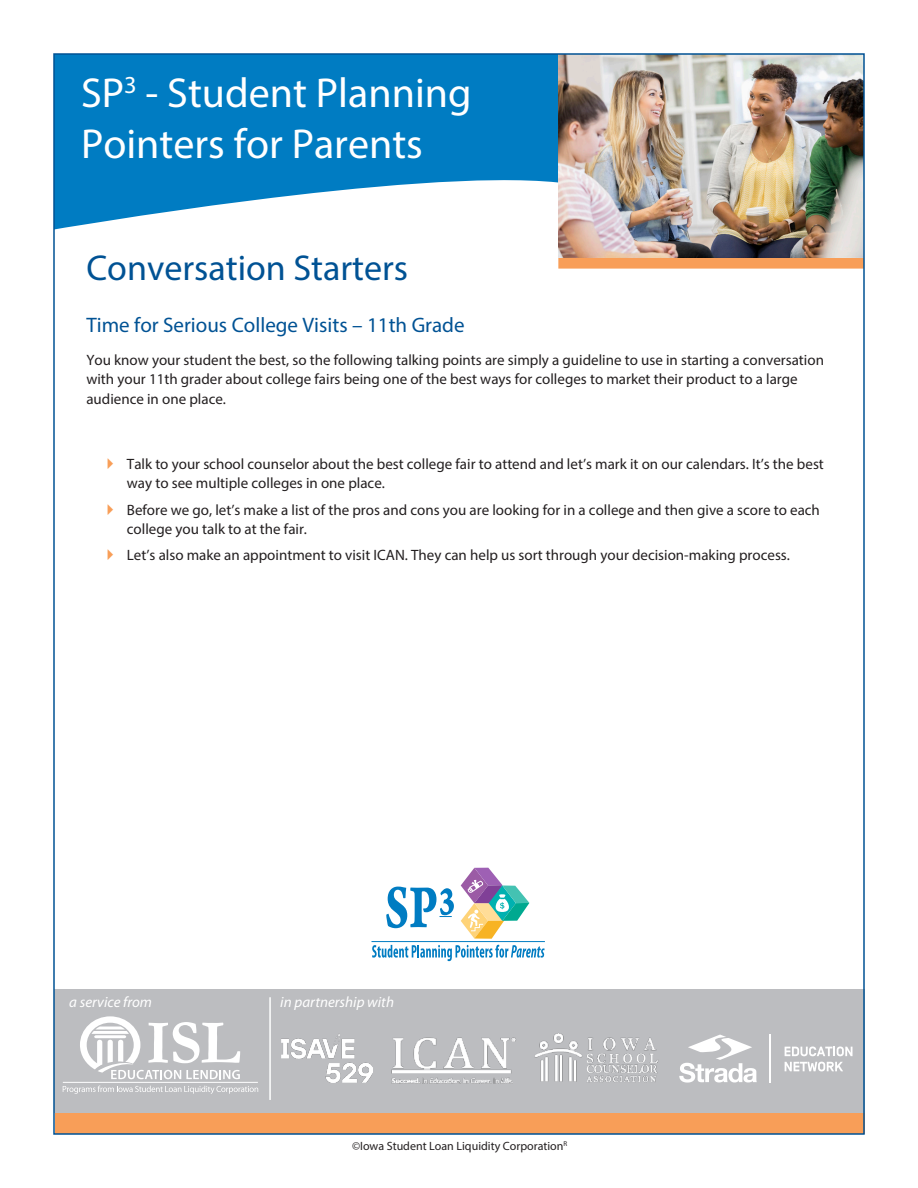
<style>
.page{position:relative;width:918px;height:1188px;background:#fff}
.page>*{position:absolute;margin:0;border:0;box-sizing:border-box;transform-origin:0 0}
.t1{font:42px/50.4px "Myriad Pro";color:#fff}
.t2{font:36px "Myriad Pro";color:#005294}
.t3{font:21px "Myriad Pro";color:#005294}
.t4{font:15px/19.5px "Myriad Pro";color:#231f20}
.t5{font:italic 15px "Myriad Pro";color:#fff}
.t6{font:12px "Myriad Pro";color:#231f20}
</style>
<div class="page">
<svg style="left:56px;top:56px;width:502px;height:174px;fill:#007cc2"></svg>
<div style="left:558px;top:258px;width:306px;height:11px;background:#f89e58;border:2px solid #f89e58"></div>
<div style="left:55px;top:1113px;width:810px;height:21px;background:#f89e58"></div>
<img style="left:558px;top:56px;width:304px;height:202px">
<svg style="left:372px;top:945px;width:173px;height:16px"></svg>
<hr style="left:372px;top:941px;width:173px;height:1px;background:#007cc2">
<svg style="left:461px;top:868px;width:68px;height:71px"></svg>
<svg style="left:386px;top:887px;width:68px;height:41px"></svg>
<div style="left:54px;top:989px;width:811px;height:124px;background:#bcbdc0"></div>
<img style="left:391px;top:1037px;width:125px;height:47px">
<svg style="left:785px;top:1047px;width:68px;height:9px"></svg>
<svg style="left:785px;top:1062px;width:58px;height:9px"></svg>
<svg style="left:679px;top:1035px;width:78px;height:48px"></svg>
<hr style="left:770px;top:1034px;width:1px;height:49px;background:#fff">
<hr style="left:269px;top:997px;width:2px;height:103px;background:#fff">
<img style="left:535px;top:1033px;width:123px;height:50px">
<svg style="left:80px;top:1016px;width:160px;height:63px"></svg>
<hr style="left:63px;top:1082px;width:195px;height:1px;background:#fff">
<svg style="left:63px;top:1086px;width:195px;height:8px"></svg>
<img style="left:282px;top:1034px;width:91px;height:48px">
<h1 class="t1" style="left:81px;top:67px;width:392px">SP<sup>3</sup> - Student Planning<br>Pointers for Parents</h1>
<h2 class="t2" style="left:86px;top:245px;width:323px">Conversation Starters</h2>
<h3 class="t3" style="left:86px;top:312px;width:380px">Time for Serious College Visits – 11th Grade</h3>
<p class="t4" style="left:86px;top:350px;width:739px">You know your student the best, so the following talking points are simply a guideline to use in starting a conversation with your 11th grader about college fairs being one of the best ways for colleges to market their product to a large audience in one place.</p>
<p class="t4" style="left:127px;top:454px;width:699px">Talk to your school counselor about the best college fair to attend and let’s mark it on our calendars. It’s the best way to see multiple colleges in one place.</p>
<p class="t4" style="left:127px;top:500px;width:695px">Before we go, let’s make a list of the pros and cons you are looking for in a college and then give a score to each college you talk to at the fair.</p>
<p class="t4" style="left:127px;top:545px;width:665px">Let’s also make an appointment to visit ICAN. They can help us sort through your decision-making process.</p>
<p class="t5" style="left:69px;top:993px;width:84px">a service from</p>
<p class="t5" style="left:280px;top:993px;width:115px">in partnership with</p>
<p class="t6" style="left:352px;top:1138px;width:217px">©Iowa Student Loan Liquidity Corporation<sup>R</sup></p>
</div>
